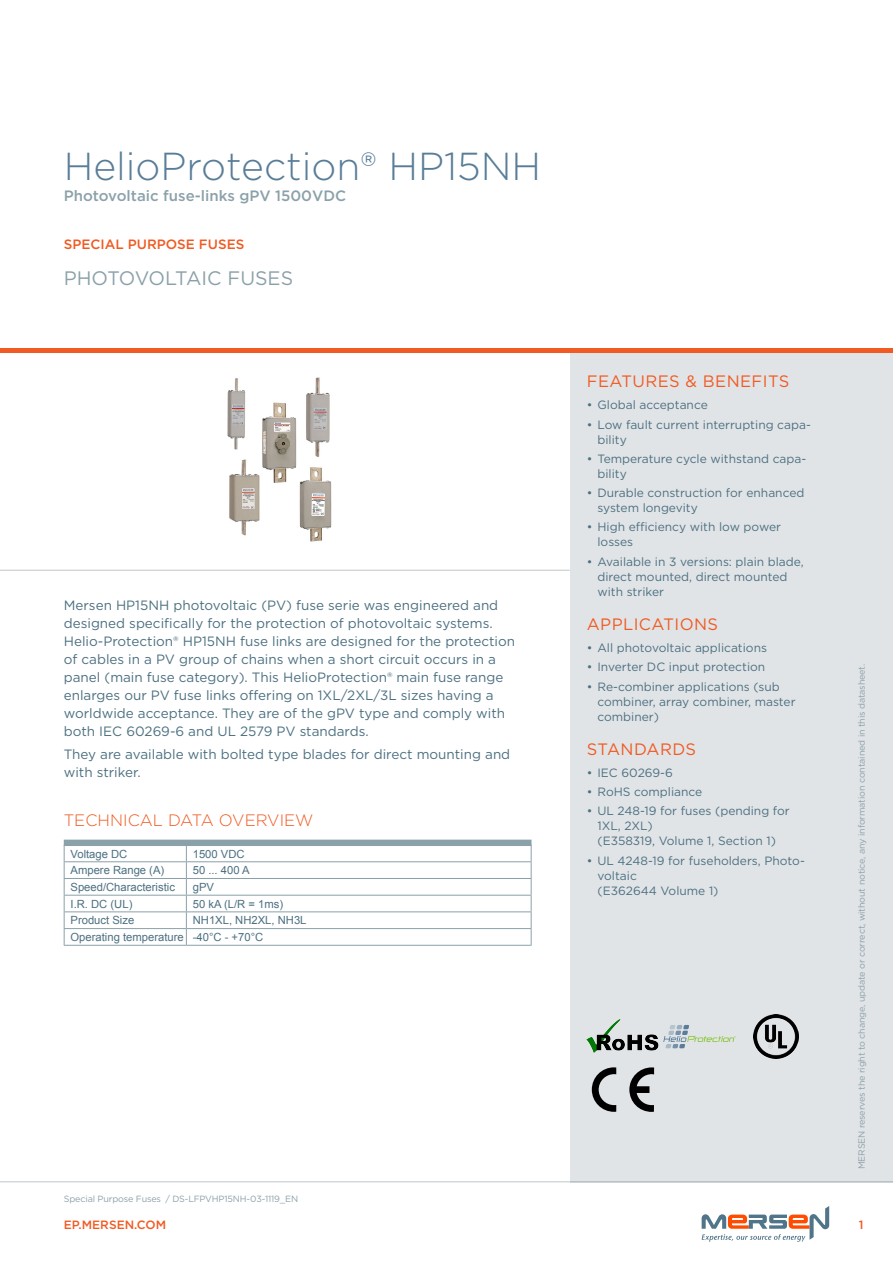
<style>
.page{position:relative;width:893px;height:1263px;background:#fff}
.page>*{position:absolute;margin:0;border:0;box-sizing:border-box;transform-origin:0 0}
.t1{font:300 39px "Gotham";color:#587d98}
.t2{font:19.5px "Gotham";color:#8ba1a9}
.t3{font:16.5px "Gotham";letter-spacing:.025em;color:#f15a22}
.t4{font:300 16.5px "Gotham";color:#f15a22}
.t5{font:500 15px "Gotham";color:#8ba1a9}
.t6{font:13.5px/18px "Gotham";color:#4c7080}
.t7{font:500 13.5px "Gotham";color:#f15a22}
.t8{font:12px/15px "Gotham";color:#4c7080}
.t9{font:500 12px "Gotham";color:#f15a22}
.t10{font:11.25px/16.6px "Arial";color:#4c7080}
.t11{font:9px "Gotham";letter-spacing:-.015em;color:#8ba1a9}
</style>
<div class="page">
<hr style="left:0;top:1181px;width:893px;height:1px;background:#bec8cd">
<div style="left:570px;top:353px;width:323px;height:829px;background:#e1e4e7"></div>
<hr style="left:0;top:349px;width:893px;height:4px;background:#f15a22">
<hr style="left:0;top:570px;width:570px;height:1px;background:#bec8cd">
<svg style="left:702px;top:1206px;width:127px;height:36px"></svg>
<div style="left:64px;top:840px;width:467px;height:6px;background:#8ba1a9"></div>
<hr style="left:64px;top:861px;width:122px;height:1px;background:#8ba1a9">
<hr style="left:186px;top:861px;width:345px;height:1px;background:#8ba1a9">
<hr style="left:64px;top:878px;width:122px;height:1px;background:#8ba1a9">
<hr style="left:186px;top:878px;width:345px;height:1px;background:#8ba1a9">
<hr style="left:64px;top:895px;width:122px;height:1px;background:#8ba1a9">
<hr style="left:186px;top:895px;width:345px;height:1px;background:#8ba1a9">
<hr style="left:64px;top:911px;width:122px;height:1px;background:#8ba1a9">
<hr style="left:186px;top:911px;width:345px;height:1px;background:#8ba1a9">
<hr style="left:64px;top:928px;width:122px;height:1px;background:#8ba1a9">
<svg style="left:64px;top:846px;width:1px;height:99px"></svg>
<hr style="left:64px;top:945px;width:122px;height:1px;background:#8ba1a9">
<hr style="left:186px;top:928px;width:345px;height:1px;background:#8ba1a9">
<svg style="left:186px;top:846px;width:1px;height:99px"></svg>
<svg style="left:531px;top:845px;width:1px;height:100px"></svg>
<hr style="left:186px;top:945px;width:345px;height:1px;background:#8ba1a9">
<img style="left:227px;top:377px;width:105px;height:165px">
<img style="left:587px;top:1020px;width:72px;height:33px">
<img style="left:754px;top:1014px;width:44px;height:45px">
<svg style="left:663px;top:1025px;width:73px;height:23px"></svg>
<svg style="left:629px;top:1067px;width:25px;height:45px"></svg>
<svg style="left:592px;top:1067px;width:24px;height:45px"></svg>
<h1 class="t1" style="left:64px;top:142px;width:479px">HelioProtection® HP15NH</h1>
<p class="t5" style="left:64px;top:186px;width:284px">Photovoltaic fuse-links gPV 1500VDC</p>
<p class="t7" style="left:64px;top:235px;width:182px">SPECIAL PURPOSE FUSES</p>
<h2 class="t2" style="left:64px;top:265px;width:231px">PHOTOVOLTAIC FUSES</h2>
<p class="t6" style="left:64px;top:596px;width:453px">Mersen HP15NH photovoltaic (PV) fuse serie was engineered and designed specifically for the protection of photovoltaic systems.<br>Helio-Protection® HP15NH fuse links are designed for the protection of cables in a PV group of chains when a short circuit occurs in a panel (main fuse category). This HelioProtection® main fuse range enlarges our PV fuse links offering on 1XL/2XL/3L sizes having a worldwide acceptance. They are of the gPV type and comply with both IEC 60269-6 and UL 2579 PV standards.</p>
<p class="t6" style="left:64px;top:744px;width:448px">They are available with bolted type blades for direct mounting and with striker.</p>
<h3 class="t4" style="left:64px;top:810px;width:251px">TECHNICAL DATA OVERVIEW</h3>
<p class="t10" style="left:71px;top:845px;width:58px">Voltage DC</p>
<p class="t10" style="left:193px;top:845px;width:53px">1500 VDC</p>
<p class="t10" style="left:71px;top:862px;width:95px">Ampere Range (A)</p>
<p class="t10" style="left:193px;top:862px;width:58px">50 ... 400 A</p>
<p class="t10" style="left:71px;top:879px;width:106px">Speed/Characteristic</p>
<p class="t10" style="left:193px;top:879px;width:23px">gPV</p>
<p class="t10" style="left:71px;top:895px;width:63px">I.R. DC (UL)</p>
<p class="t10" style="left:193px;top:895px;width:92px">50 kA (L/R = 1ms)</p>
<p class="t10" style="left:71px;top:912px;width:65px">Product Size</p>
<p class="t10" style="left:71px;top:912px;width:237px;text-indent:122px">NH1XL, NH2XL, NH3L<br>Operating temperature -40°C - +70°C</p>
<h3 class="t3" style="left:587px;top:371px;width:204px">FEATURES &amp; BENEFITS</h3>
<p class="t8" style="left:587px;top:397px;width:122px">• Global acceptance</p>
<p class="t8" style="left:597px;top:417px;width:215px;text-indent:-11px">• Low fault current interrupting capa&shy;bility</p>
<p class="t8" style="left:597px;top:451px;width:210px;text-indent:-11px">• Temperature cycle withstand capa&shy;bility</p>
<p class="t8" style="left:597px;top:485px;width:208px;text-indent:-11px">• Durable construction for enhanced system longevity</p>
<p class="t8" style="left:597px;top:519px;width:185px;text-indent:-11px">• High efficiency with low power losses</p>
<p class="t8" style="left:597px;top:554px;width:208px;text-indent:-11px">• Available in 3 versions: plain blade, direct mounted, direct mounted with striker</p>
<h3 class="t3" style="left:587px;top:614px;width:133px">APPLICATIONS</h3>
<p class="t8" style="left:587px;top:640px;width:182px">• All photovoltaic applications</p>
<p class="t8" style="left:587px;top:659px;width:180px">• Inverter DC input protection</p>
<p class="t8" style="left:597px;top:678px;width:200px;text-indent:-11px">• Re-combiner applications (sub combiner, array combiner, master combiner)</p>
<h3 class="t3" style="left:587px;top:738px;width:111px">STANDARDS</h3>
<p class="t8" style="left:587px;top:765px;width:88px">• IEC 60269-6</p>
<p class="t8" style="left:587px;top:784px;width:117px">• RoHS compliance</p>
<p class="t8" style="left:597px;top:803px;width:194px;text-indent:-11px">• UL 248-19 for fuses (pending for<br>1XL, 2XL)<br>(E358319, Volume 1, Section 1)</p>
<p class="t8" style="left:597px;top:853px;width:209px;text-indent:-11px">• UL 4248-19 for fuseholders, Photo&shy;voltaic<br>(E362644 Volume 1)</p>
<p class="t11" style="left:856px;top:1169px;width:507px;rotate:-90deg">MERSEN reserves the right to change, update or correct, without notice, any information contained in this datasheet.</p>
<p class="t11" style="left:64px;top:1193px;width:236px">Special Purpose Fuses / DS-LFPVHP15NH-03-1119_EN</p>
<p class="t9" style="left:64px;top:1217px;width:104px">EP.MERSEN.COM</p>
<p class="t9" style="left:859px;top:1217px;width:6px">1</p>
</div>
